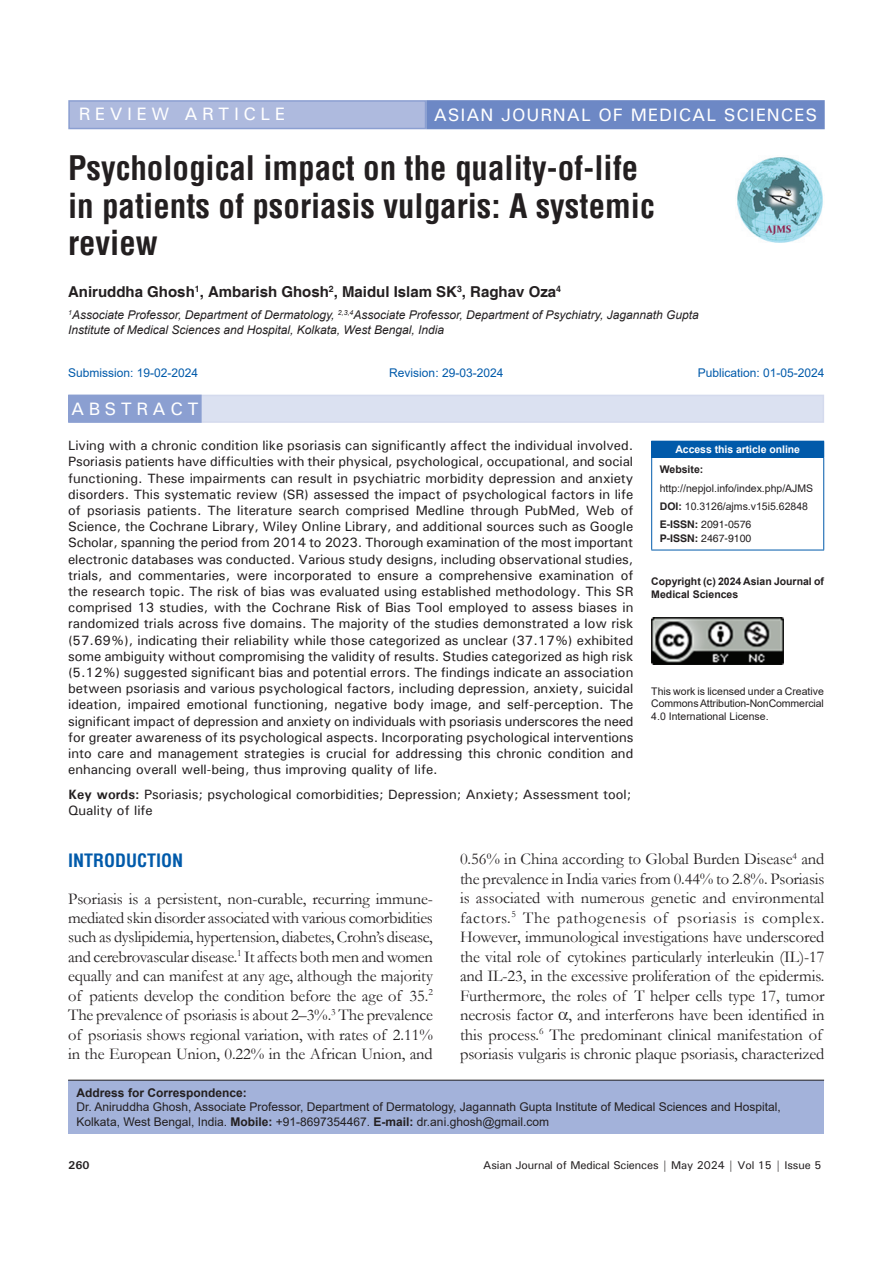
<style>
.page{position:relative;width:893px;height:1263px;background:#fff}
.page>*{position:absolute;margin:0;border:0;box-sizing:border-box;transform-origin:0 0}
.AT{font:700 condensed 33px/37.5px "Helvetica";color:#231f20}
.AH{font:500 18px "Univers";letter-spacing:.05em;color:#fff}
.AH-2{font:500 18px "Univers";letter-spacing:.25em;color:#fff}
.t1{font:700 condensed 18px "Helvetica";color:#015aaa}
.ABSH{font:500 18px "Univers";letter-spacing:.25em;color:#fff}
.TX{font:16.5px/19.5px "Garamond";letter-spacing:-.005em;color:#231f20;text-align:justify}
.AU{font:700 15px "Helvetica";color:#231f20}
.ABS{font:500 13.5px/16.2px "Univers";color:#231f20;text-align:justify}
.KWD{font:500 13.5px/16.2px "Univers";color:#231f20}
.ADD{font:12px/14.4px "Arial";color:#231f20}
.AFF{font:italic 12px/14.4px "Arial";color:#231f20}
.HIS{font:12px "Arial";color:#015aaa}
.t2{font:500 11.25px "Univers";letter-spacing:-.01em;color:#231f20}
.t3{font:700 11.25px "Univers";color:#231f20}
.License{font:10.5px/12.6px "Arial";letter-spacing:-.01em;color:#231f20;text-align:justify}
.License-2{font:700 10.5px/12.6px "Arial";color:#231f20}
.Web{font:10.5px/18.8px "Arial";color:#231f20}
.ISSN{font:10.5px/14.2px "Helvetica";color:#231f20}
.DOI{font:10.5px "Arial";color:#231f20}
.t4{font:700 10.5px "Arial";letter-spacing:-.005em;color:#fff}
.s1{font-weight:700}
</style>
<div class="page">
<div style="left:69px;top:395px;width:755px;height:28px;background:#dbe1f1"></div>
<div style="left:69px;top:395px;width:132px;height:27px;background:#8b9fd1"></div>
<div style="left:68px;top:395px;width:134px;height:28px;border:2px solid #8b9fd1"></div>
<div style="left:68px;top:1080px;width:756px;height:54px;background:#a3b2da"></div>
<hr style="left:68px;top:1080px;width:756px;height:1px;background:#231f20">
<img style="left:737px;top:157px;width:86px;height:86px">
<div style="left:69px;top:101px;width:356px;height:28px;background:#aebade"></div>
<div style="left:68px;top:100px;width:358px;height:29px;border:2px solid #8b9fd1"></div>
<div style="left:427px;top:101px;width:397px;height:28px;background:#6d88c5"></div>
<div style="left:426px;top:100px;width:399px;height:29px;border:2px solid #6d88c5"></div>
<div style="left:652px;top:441px;width:172px;height:16px;background:#015aaa"></div>
<svg style="left:651px;top:442px;width:1px;height:15px"></svg>
<hr style="left:651px;top:441px;width:173px;height:1px;background:#015aaa">
<hr style="left:651px;top:458px;width:1px;height:92px;background:#015aaa">
<hr style="left:651px;top:457px;width:173px;height:1px;background:#015aaa">
<hr style="left:823px;top:458px;width:1px;height:92px;background:#015aaa">
<hr style="left:651px;top:550px;width:173px;height:1px;background:#015aaa">
<img style="left:651px;top:618px;width:132px;height:46px">
<p class="AH-2" style="left:79px;top:103px;width:208px">REVIEW ARTICLE</p>
<p class="AH" style="left:434px;top:103px;width:385px">ASIAN JOURNAL OF MEDICAL SCIENCES</p>
<p class="AT" style="left:68px;top:149px;width:588px">Psychological impact on the quality-of-life in patients of psoriasis vulgaris: A systemic review</p>
<p class="AU" style="left:68px;top:282px;width:494px">Aniruddha Ghosh<sup>1</sup>, Ambarish Ghosh<sup>2</sup>, Maidul Islam SK<sup>3</sup>, Raghav Oza<sup>4</sup></p>
<p class="AFF" style="left:68px;top:308px;width:632px"><sup>1</sup>Associate Professor, Department of Dermatology, <sup>2,3,4</sup>Associate Professor, Department of Psychiatry, Jagannath Gupta<br>Institute of Medical Sciences and Hospital, Kolkata, West Bengal, India</p>
<p class="HIS" style="left:68px;top:364px;width:132px">Submission: 19-02-2024</p>
<p class="HIS" style="left:389px;top:364px;width:116px">Revision: 29-03-2024</p>
<p class="HIS" style="left:698px;top:364px;width:128px">Publication: 01-05-2024</p>
<p class="ABSH" style="left:71px;top:397px;width:129px">ABSTRACT</p>
<p class="ABS" style="left:68px;top:437px;width:567px">Living with a chronic condition like psoriasis can significantly affect the individual involved.<br>Psoriasis patients have difficulties with their physical, psychological, occupational, and social functioning. These impairments can result in psychiatric morbidity depression and anxiety disorders. This systematic review (SR) assessed the impact of psychological factors in life of psoriasis patients. The literature search comprised Medline through PubMed, Web of Science, the Cochrane Library, Wiley Online Library, and additional sources such as Google Scholar, spanning the period from 2014 to 2023. Thorough examination of the most important electronic databases was conducted. Various study designs, including observational studies, trials, and commentaries, were incorporated to ensure a comprehensive examination of the research topic. The risk of bias was evaluated using established methodology. This SR comprised 13 studies, with the Cochrane Risk of Bias Tool employed to assess biases in randomized trials across five domains. The majority of the studies demonstrated a low risk (57.69%), indicating their reliability while those categorized as unclear (37.17%) exhibited some ambiguity without compromising the validity of results. Studies categorized as high risk (5.12%) suggested significant bias and potential errors. The findings indicate an association between psoriasis and various psychological factors, including depression, anxiety, suicidal ideation, impaired emotional functioning, negative body image, and self-perception. The significant impact of depression and anxiety on individuals with psoriasis underscores the need for greater awareness of its psychological aspects. Incorporating psychological interventions into care and management strategies is crucial for addressing this chronic condition and enhancing overall well-being, thus improving quality of life.</p>
<p class="KWD" style="left:68px;top:786px;width:565px"><span class="s1">Key words:</span> Psoriasis; psychological comorbidities; Depression; Anxiety; Assessment tool;<br>Quality of life</p>
<p class="t4" style="left:675px;top:442px;width:126px">Access this article online</p>
<p class="Web" style="left:660px;top:460px;width:155px"><span class="s1">Website: </span>http://nepjol.info/index.php/AJMS</p>
<p class="DOI" style="left:660px;top:499px;width:150px"><span class="s1">DOI:</span> 10.3126/ajms.v15i5.62848</p>
<p class="ISSN" style="left:660px;top:517px;width:93px"><span class="s1">E-ISSN:</span> 2091-0576<br><span class="s1">P-ISSN:</span> 2467-9100</p>
<p class="License-2" style="left:651px;top:575px;width:174px">Copyright (c) 2024 Asian Journal of<br>Medical Sciences</p>
<p class="License" style="left:651px;top:685px;width:174px">This work is licensed under a Creative Commons Attribution-NonCommercial 4.0 International License.</p>
<h1 class="t1" style="left:68px;top:848px;width:117px">INTRODUCTION</h1>
<p class="TX" style="left:68px;top:888px;width:366px">Psoriasis is a persistent, non-curable, recurring immune&shy;mediated skin disorder associated with various comorbidities such as dyslipidemia, hypertension, diabetes, Crohn’s disease, and cerebrovascular disease.<sup>1</sup> It affects both men and women equally and can manifest at any age, although the majority of patients develop the condition before the age of 35.<sup>2<br></sup>The prevalence of psoriasis is about 2–3%.<sup>3</sup> The prevalence of psoriasis shows regional variation, with rates of 2.11% in the European Union, 0.22% in the African Union, and</p>
<p class="TX" style="left:460px;top:849px;width:366px;text-align:left">0.56% in China according to Global Burden Disease<sup>4</sup> and the prevalence in India varies from 0.44% to 2.8%. Psoriasis is associated with numerous genetic and environmental factors.<sup>5</sup> The pathogenesis of psoriasis is complex.<br>However, immunological investigations have underscored the vital role of cytokines particularly interleukin (IL)-17 and IL-23, in the excessive proliferation of the epidermis.<br>Furthermore, the roles of T helper cells type 17, tumor necrosis factor , and interferons have been identified in this process.<sup>6</sup> The predominant clinical manifestation of psoriasis vulgaris is chronic plaque psoriasis, characterized</p>
<p class="ADD" style="left:77px;top:1085px;width:706px"><span class="s1">Address for Correspondence:<br></span>Dr. Aniruddha Ghosh, Associate Professor, Department of Dermatology, Jagannath Gupta Institute of Medical Sciences and Hospital,<br>Kolkata, West Bengal, India. <span class="s1">Mobile:</span> +91-8697354467. <span class="s1">E-mail:</span> dr.ani.ghosh@gmail.com</p>
<p class="t3" style="left:68px;top:1158px;width:23px">260</p>
<p class="t2" style="left:483px;top:1157px;width:340px">Asian Journal of Medical Sciences | May 2024 | Vol 15 | Issue 5</p>
</div>
